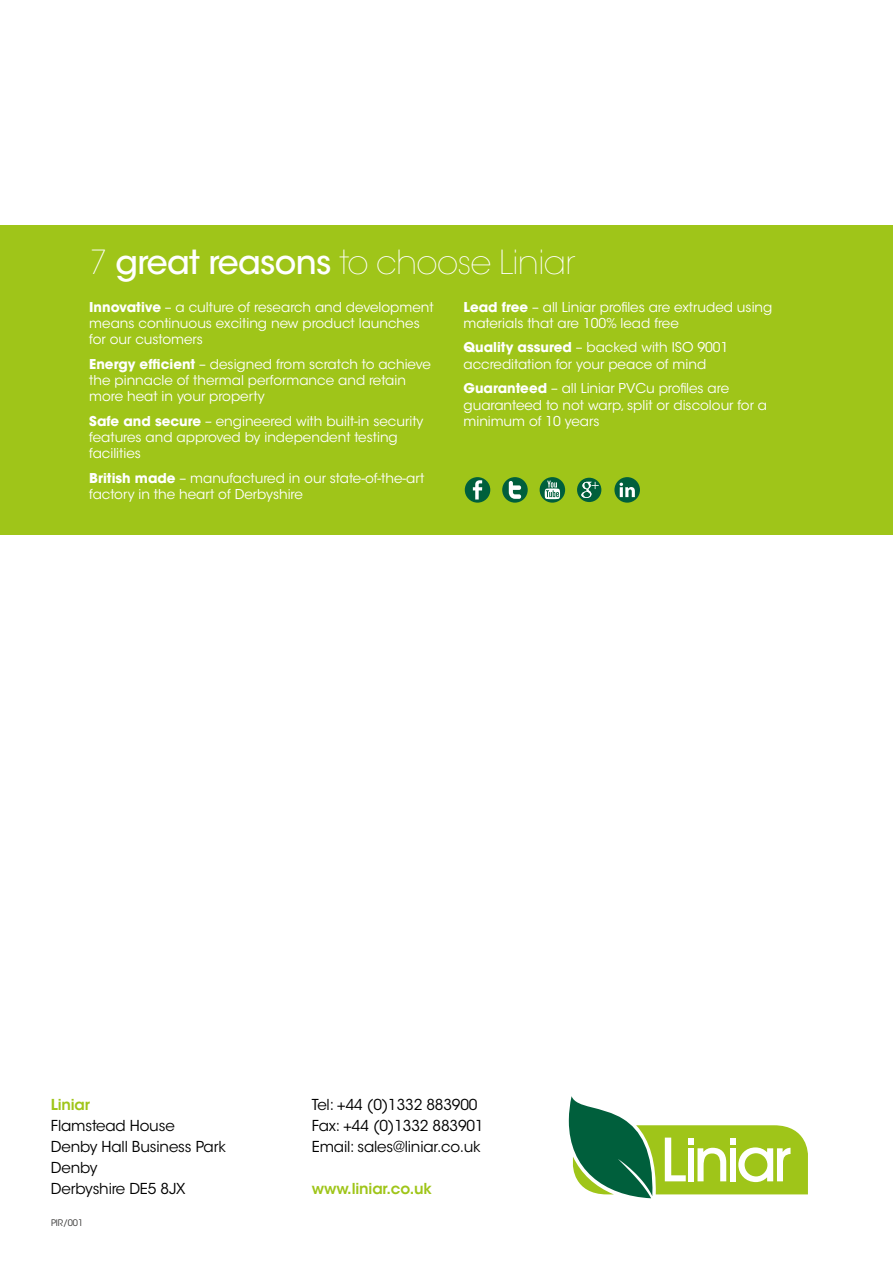
<style>
.page{position:relative;width:893px;height:1263px;background:#fff}
.page>*{position:absolute;margin:0;border:0;box-sizing:border-box;transform-origin:0 0}
.t1{font:200 33px "ITC Avant Garde Std";letter-spacing:-.02em;color:#fff}
.t2{font:15px/21px "ITC Avant Garde Std";letter-spacing:-.01em;color:#000}
.t3{font:600 15px "ITC Avant Garde Std";letter-spacing:-.01em;color:#9fc519}
.t4{font:13.5px/16.2px "ITC Avant Garde Std";color:#fff}
.t5{font:9px "ITC Avant Garde Std";letter-spacing:-.01em;color:#3a3938}
.s1{font-weight:500}
.s2{font-weight:700}
</style>
<div class="page">
<div style="left:0;top:225px;width:893px;height:309px;background:#9fc519"></div>
<svg style="left:569px;top:1096px;width:239px;height:102px"></svg>
<div style="left:465px;top:477px;width:25px;height:26px;background:#005f3c;border-radius:50%"></div>
<svg style="left:502px;top:477px;width:26px;height:26px"></svg>
<svg style="left:540px;top:477px;width:25px;height:26px"></svg>
<div style="left:577px;top:478px;width:24px;height:24px;background:#005f3c;border-radius:50%"></div>
<svg style="left:614px;top:477px;width:26px;height:26px"></svg>
<svg style="left:473px;top:480px;width:9px;height:19px"></svg>
<svg style="left:509px;top:481px;width:12px;height:18px"></svg>
<svg style="left:545px;top:481px;width:15px;height:18px"></svg>
<svg style="left:620px;top:483px;width:15px;height:14px"></svg>
<svg style="left:581px;top:482px;width:18px;height:16px"></svg>
<h1 class="t1" style="left:89px;top:243px;width:488px">7 <span class="s1">great reasons</span> to choose Liniar</h1>
<p class="t4" style="left:89px;top:299px;width:346px"><span class="s2">Innovative</span> – a culture of research and development means continuous exciting new product launches for our customers</p>
<p class="t4" style="left:89px;top:356px;width:343px"><span class="s2">Energy efficient</span> – designed from scratch to achieve the pinnacle of thermal performance and retain more heat in your property</p>
<p class="t4" style="left:89px;top:413px;width:336px"><span class="s2">Safe and secure</span> – engineered with built-in security features and approved by independent testing facilities</p>
<p class="t4" style="left:89px;top:470px;width:337px"><span class="s2">British made</span> – manufactured in our state-of-the-art factory in the heart of Derbyshire</p>
<p class="t4" style="left:463px;top:299px;width:310px"><span class="s2">Lead free</span> – all Liniar profiles are extruded using materials that are 100% lead free</p>
<p class="t4" style="left:463px;top:340px;width:266px"><span class="s2">Quality assured</span> – backed with ISO 9001 accreditation for your peace of mind</p>
<p class="t4" style="left:463px;top:380px;width:305px"><span class="s2">Guaranteed</span> – all Liniar PVCu profiles are guaranteed to not warp, split or discolour for a minimum of 10 years</p>
<p class="t3" style="left:51px;top:1095px;width:41px">Liniar</p>
<p class="t2" style="left:51px;top:1115px;width:177px">Flamstead House<br>Denby Hall Business Park<br>Denby<br>Derbyshire DE5 8JX</p>
<p class="t5" style="left:51px;top:1217px;width:34px">PIR/001</p>
<p class="t2" style="left:312px;top:1094px;width:173px">Tel: +44 (0)1332 883900<br>Fax: +44 (0)1332 883901<br>Email: sales@liniar.co.uk</p>
<p class="t3" style="left:312px;top:1179px;width:122px">www.liniar.co.uk</p>
</div>
